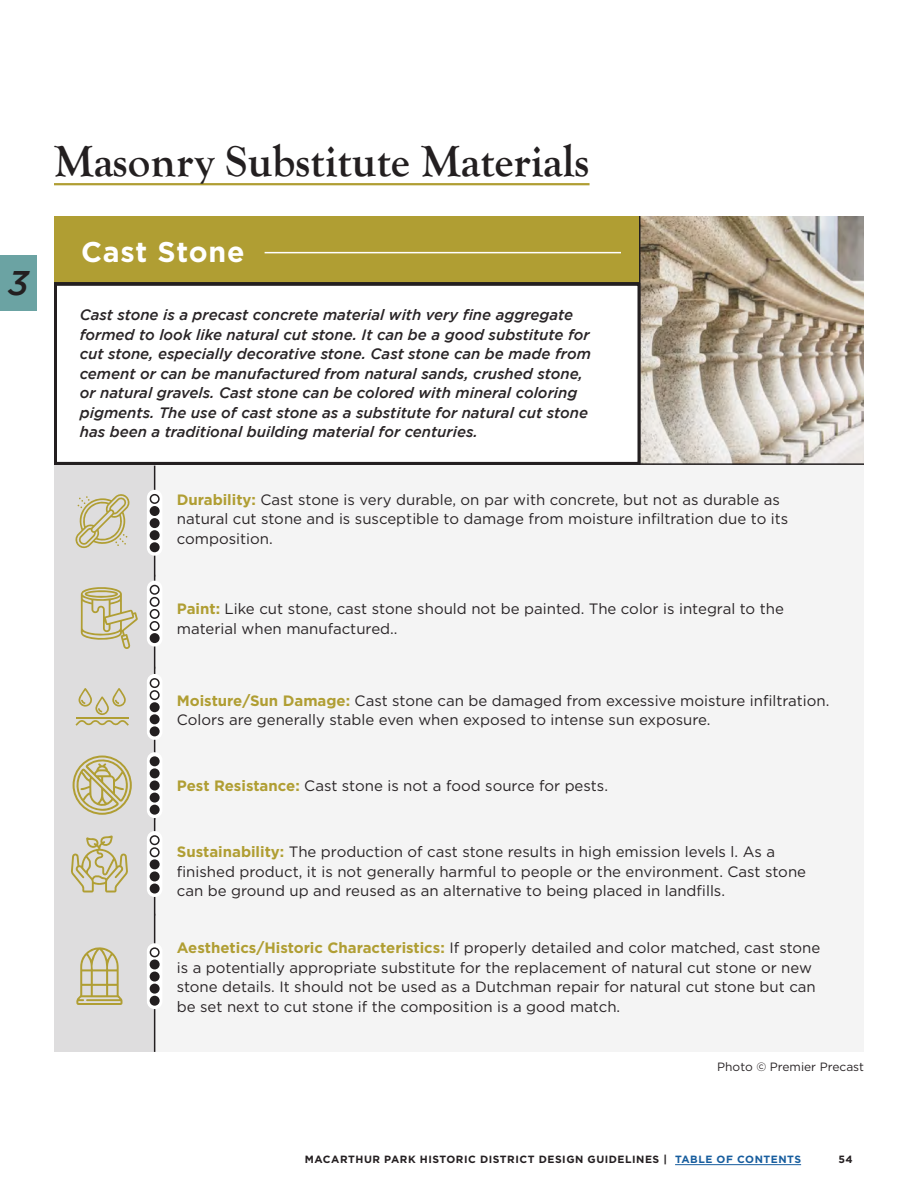
<style>
.page{position:relative;width:918px;height:1188px;background:#fff}
.page>*{position:absolute;margin:0;border:0;box-sizing:border-box;transform-origin:0 0}
.Header_2{font:700 45px "Goudy Old Style T";color:#231f20}
.Body{font:italic 500 34.2px "Gotham";color:#231f20}
.Header_3{font:700 28.5px "Gotham";letter-spacing:.03em;color:#fff}
.t1{font:15px/19.5px "Gotham";color:#292426}
.Body-2{font:italic 500 15px/19.5px "Gotham";color:#292426}
.Photo_Caption{font:12px "Gotham";color:#292426}
.t2{font:700 10.5px "Gotham";letter-spacing:.05em;color:#241f21}
.s1{font-weight:700;color:#b09e33}
.s2{color:#175d9e}
</style>
<div class="page">
<hr style="left:54px;top:183px;width:536px;height:2px;background:#b09e33">
<div style="left:54px;top:465px;width:810px;height:586px;background:#f4f4f4"></div>
<div style="left:54px;top:216px;width:585px;height:67px;background:#b09e33"></div>
<hr style="left:265px;top:252px;width:356px;height:1px;background:#fff">
<hr style="left:54px;top:282px;width:585px;height:2px;background:#231f20">
<div style="left:54px;top:465px;width:100px;height:586px;background:#deddde"></div>
<hr style="left:154px;top:466px;width:1px;height:586px;background:#231f20">
<div style="left:54px;top:283px;width:586px;height:182px;border:3px solid #231f20"></div>
<svg style="left:76px;top:947px;width:47px;height:58px"></svg>
<svg style="left:71px;top:835px;width:57px;height:58px"></svg>
<svg style="left:73px;top:756px;width:59px;height:59px"></svg>
<svg style="left:76px;top:688px;width:53px;height:38px"></svg>
<svg style="left:75px;top:494px;width:55px;height:55px"></svg>
<svg style="left:81px;top:587px;width:57px;height:62px"></svg>
<svg style="left:147px;top:490px;width:15px;height:66px"></svg>
<div style="left:150px;top:494px;width:10px;height:10px;border:2px solid #231f20;border-radius:50%"></div>
<div style="left:150px;top:518px;width:10px;height:10px;background:#231f20;border-radius:50%"></div>
<div style="left:150px;top:506px;width:10px;height:10px;background:#231f20;border-radius:50%"></div>
<div style="left:150px;top:530px;width:10px;height:10px;background:#231f20;border-radius:50%"></div>
<div style="left:150px;top:542px;width:10px;height:10px;background:#231f20;border-radius:50%"></div>
<div style="left:147px;top:581px;width:15px;height:66px;background:#fff;border-radius:8px"></div>
<div style="left:150px;top:585px;width:10px;height:10px;border:2px solid #231f20;border-radius:50%"></div>
<div style="left:150px;top:609px;width:10px;height:10px;border:2px solid #231f20;border-radius:50%"></div>
<div style="left:150px;top:597px;width:10px;height:10px;border:2px solid #231f20;border-radius:50%"></div>
<div style="left:150px;top:621px;width:10px;height:10px;border:2px solid #231f20;border-radius:50%"></div>
<div style="left:150px;top:633px;width:10px;height:10px;background:#231f20;border-radius:50%"></div>
<svg style="left:147px;top:674px;width:15px;height:66px"></svg>
<div style="left:150px;top:678px;width:10px;height:10px;border:2px solid #231f20;border-radius:50%"></div>
<div style="left:150px;top:702px;width:10px;height:10px;background:#231f20;border-radius:50%"></div>
<div style="left:150px;top:690px;width:10px;height:10px;border:2px solid #231f20;border-radius:50%"></div>
<div style="left:150px;top:714px;width:10px;height:10px;background:#231f20;border-radius:50%"></div>
<div style="left:150px;top:726px;width:10px;height:10px;background:#231f20;border-radius:50%"></div>
<svg style="left:147px;top:831px;width:15px;height:66px"></svg>
<div style="left:150px;top:835px;width:10px;height:10px;border:2px solid #231f20;border-radius:50%"></div>
<div style="left:150px;top:859px;width:10px;height:10px;background:#231f20;border-radius:50%"></div>
<div style="left:150px;top:847px;width:10px;height:10px;border:2px solid #231f20;border-radius:50%"></div>
<div style="left:150px;top:871px;width:10px;height:10px;background:#231f20;border-radius:50%"></div>
<div style="left:150px;top:884px;width:10px;height:10px;background:#231f20;border-radius:50%"></div>
<svg style="left:147px;top:943px;width:15px;height:66px"></svg>
<div style="left:150px;top:947px;width:10px;height:10px;border:2px solid #231f20;border-radius:50%"></div>
<div style="left:150px;top:972px;width:10px;height:10px;background:#231f20;border-radius:50%"></div>
<div style="left:150px;top:959px;width:10px;height:10px;background:#231f20;border-radius:50%"></div>
<div style="left:150px;top:984px;width:10px;height:10px;background:#231f20;border-radius:50%"></div>
<div style="left:150px;top:996px;width:10px;height:10px;background:#231f20;border-radius:50%"></div>
<svg style="left:147px;top:752px;width:15px;height:66px"></svg>
<div style="left:150px;top:756px;width:10px;height:10px;background:#231f20;border-radius:50%"></div>
<div style="left:150px;top:781px;width:10px;height:9px;background:#231f20;border-radius:50%"></div>
<div style="left:150px;top:768px;width:10px;height:10px;background:#231f20;border-radius:50%"></div>
<div style="left:150px;top:793px;width:10px;height:10px;background:#231f20;border-radius:50%"></div>
<div style="left:150px;top:805px;width:10px;height:10px;background:#231f20;border-radius:50%"></div>
<svg style="left:640px;top:216px;width:224px;height:247px;background:#bdb2a3"></svg>
<hr style="left:54px;top:463px;width:810px;height:2px;background:#231f20">
<hr style="left:639px;top:216px;width:1px;height:249px;background:#231f20">
<div style="left:0;top:255px;width:37px;height:56px;background:#6ba3a3"></div>
<hr style="left:675px;top:1164px;width:126px;height:1px;background:#175d9e">
<p class="Body" style="left:8px;top:264px;width:22px">3</p>
<p class="Header_2" style="left:54px;top:136px;width:537px">Masonry Substitute Materials</p>
<p class="Header_3" style="left:81px;top:235px;width:165px">Cast Stone</p>
<p class="Body-2" style="left:80px;top:305px;width:513px">Cast stone is a precast concrete material with very fine aggregate formed to look like natural cut stone. It can be a good substitute for cut stone, especially decorative stone. Cast stone can be made from cement or can be manufactured from natural sands, crushed stone, or natural gravels. Cast stone can be colored with mineral coloring pigments. The use of cast stone as a substitute for natural cut stone has been a traditional building material for centuries.</p>
<p class="t1" style="left:177px;top:489px;width:613px;text-indent:-27px">• <span class="s1">Durability:</span> Cast stone is very durable, on par with concrete, but not as durable as natural cut stone and is susceptible to damage from moisture infiltration due to its composition.</p>
<p class="t1" style="left:150px;top:566px;width:9px">•</p>
<p class="t1" style="left:177px;top:599px;width:609px;text-indent:-27px">• <span class="s1">Paint:</span> Like cut stone, cast stone should not be painted. The color is integral to the material when manufactured..</p>
<p class="t1" style="left:150px;top:657px;width:9px">•</p>
<p class="t1" style="left:177px;top:690px;width:654px;text-indent:-27px">• <span class="s1">Moisture/Sun Damage:</span> Cast stone can be damaged from excessive moisture infiltration.<br>Colors are generally stable even when exposed to intense sun exposure.</p>
<p class="t1" style="left:150px;top:776px;width:460px">• <span class="s1">Pest Resistance:</span> Cast stone is not a food source for pests.</p>
<p class="t1" style="left:150px;top:809px;width:9px">•</p>
<p class="t1" style="left:177px;top:842px;width:631px;text-indent:-27px">• <span class="s1">Sustainability:</span> The production of cast stone results in high emission levels l. As a finished product, it is not generally harmful to people or the environment. Cast stone can be ground up and reused as an alternative to being placed in landfills.</p>
<p class="t1" style="left:150px;top:905px;width:9px">•</p>
<p class="t1" style="left:177px;top:938px;width:645px;text-indent:-27px">• <span class="s1">Aesthetics/Historic Characteristics:</span> If properly detailed and color matched, cast stone is a potentially appropriate substitute for the replacement of natural cut stone or new stone details. It should not be used as a Dutchman repair for natural cut stone but can be set next to cut stone if the composition is a good match.</p>
<p class="Photo_Caption" style="left:717px;top:1060px;width:148px">Photo © Premier Precast</p>
<p class="t2" style="left:305px;top:1153px;width:498px">MACARTHUR PARK HISTORIC DISTRICT DESIGN GUIDELINES | <span class="s2">TABLE OF CONTENTS</span></p>
<p class="t2" style="left:838px;top:1153px;width:16px">54</p>
</div>
